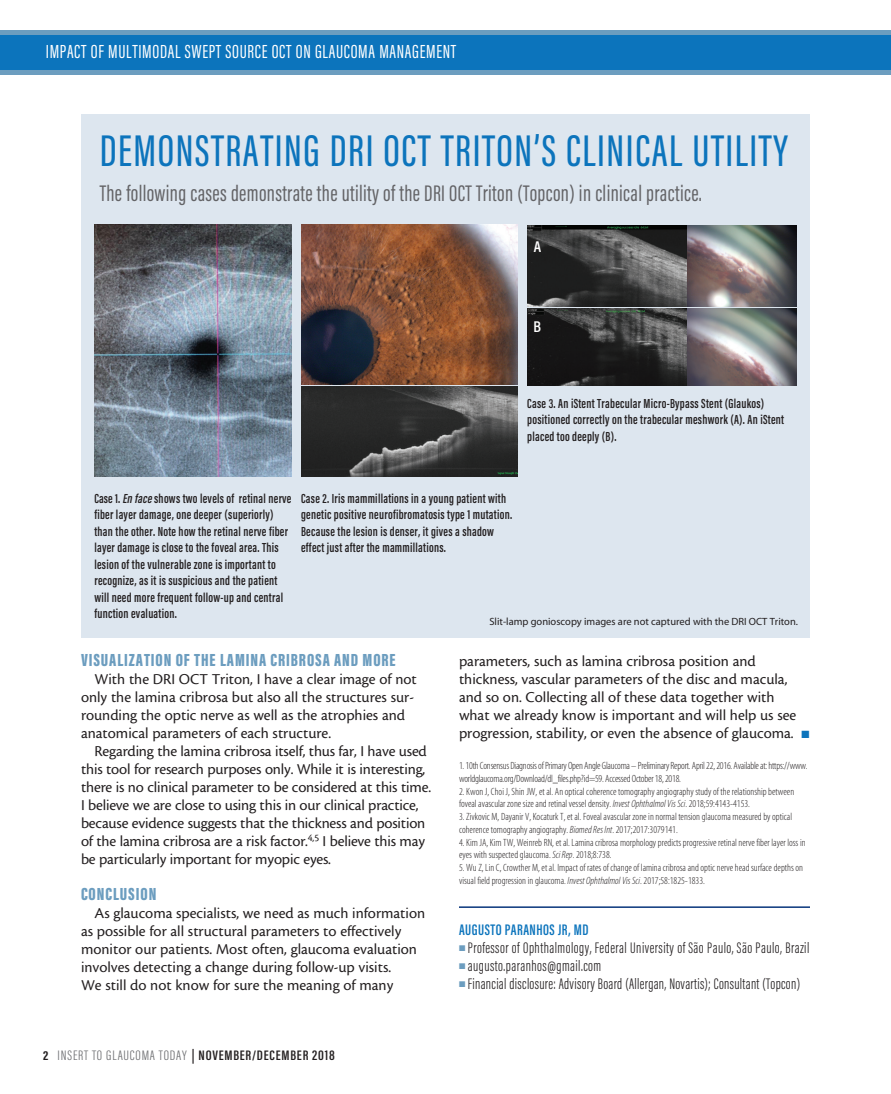
<style>
.page{position:relative;width:891px;height:1094px;background:#fff}
.page>*{position:absolute;margin:0;border:0;box-sizing:border-box;transform-origin:0 0}
.headline{font:500 45.75px "Acumin Pro Extra Cond";letter-spacing:.035em;color:#0c74bc}
.deck{font:23.25px "Acumin Pro Extra Cond";letter-spacing:.015em;color:#636366}
.t1{font:19.5px "Acumin Pro Extra Cond";letter-spacing:.035em;color:#fff}
.subhead{font:900 18px "Acumin Pro Extra Cond";letter-spacing:.05em;color:#6c9dbf}
.body{font:15.75px/18px "Cronos MM 408 10";color:#231f20}
.bio_info{font:300 15.75px "Acumin Pro Extra Cond";letter-spacing:.03em;color:#231f20}
.bio_name{font:600 15.75px "Acumin Pro Extra Cond";letter-spacing:.03em;color:#0c74bc}
.subhead-2{font:600 15.75px "Acumin Pro Cond";color:#fff}
.t2{font:600 14.1px "Acumin Pro Extra Cond";letter-spacing:.05em;color:#231f20;scale:1.11 1}
.t3{font:600 13.5px/16.5px "Acumin Pro Extra Cond";letter-spacing:.02em;color:#231f20}
.footnote{font:10.5px/12.8px "Myriad MM 215 300";color:#231f20}
.footnote-2{font:10.5px/12.8px "Myriad MM 215 300";letter-spacing:-.02em;color:#231f20}
.t4{font:10.5px "Myriad MM 400 600";color:#231f20}
.s1{font-style:italic}
.s2{font-weight:700;font-size:13.35px}
.s3{font-weight:300;color:#6c6d70}
.s4{color:#0c74bc}
.s5{font-family:"Myriad MM It 215 300"}
.s6{color:#6c9dbf}
</style>
<div class="page">
<div style="left:0;top:30px;width:891px;height:45px;background:#6c9dbf"></div>
<div style="left:0;top:35px;width:891px;height:35px;background:#0c74bc"></div>
<hr style="left:459px;top:906px;width:351px;height:2px;background:#08357c">
<div style="left:81px;top:114px;width:729px;height:523px;background:#dde6ef"></div>
<img style="left:527px;top:226px;width:270px;height:80px">
<img style="left:527px;top:308px;width:270px;height:77px">
<img style="left:94px;top:224px;width:198px;height:252px">
<img style="left:301px;top:224px;width:217px;height:160px">
<img style="left:301px;top:386px;width:217px;height:90px">
<p class="t1" style="left:46px;top:40px;width:412px">IMPACT OF MULTIMODAL SWEPT SOURCE OCT ON GLAUCOMA MANAGEMENT</p>
<p class="headline" style="left:100px;top:123px;width:690px">DEMONSTRATING DRI OCT TRITON’S CLINICAL UTILITY</p>
<p class="deck" style="left:100px;top:179px;width:604px">The following cases demonstrate the utility of the DRI OCT Triton (Topcon) in clinical practice.</p>
<p class="subhead-2" style="left:534px;top:236px;width:9px">A</p>
<p class="subhead-2" style="left:534px;top:316px;width:9px">B</p>
<p class="t3" style="left:527px;top:395px;width:258px">Case 3. An iStent Trabecular Micro-Bypass Stent (Glaukos) positioned correctly on the trabecular meshwork (A). An iStent placed too deeply (B).</p>
<p class="t3" style="left:94px;top:490px;width:199px">Case 1. <span class="s1">En face</span> shows two levels of retinal nerve fiber layer damage, one deeper (superiorly) than the other. Note how the retinal nerve fiber layer damage is close to the foveal area. This lesion of the vulnerable zone is important to recognize, as it is suspicious and the patient will need more frequent follow-up and central function evaluation.</p>
<p class="t3" style="left:301px;top:490px;width:213px">Case 2. Iris mammillations in a young patient with genetic positive neurofibromatosis type 1 mutation.<br>Because the lesion is denser, it gives a shadow effect just after the mammillations.</p>
<p class="t4" style="left:489px;top:616px;width:310px">Slit-lamp gonioscopy images are not captured with the DRI OCT Triton.</p>
<p class="subhead" style="left:81px;top:649px;width:316px">VISUALIZATION OF THE LAMINA CRIBROSA AND MORE</p>
<p class="body" style="left:81px;top:670px;width:337px;text-indent:14px">With the DRI OCT Triton, I have a clear image of not only the lamina cribrosa but also all the structures sur&shy;rounding the optic nerve as well as the atrophies and anatomical parameters of each structure.</p>
<p class="body" style="left:81px;top:742px;width:352px;text-indent:14px">Regarding the lamina cribrosa itself, thus far, I have used this tool for research purposes only. While it is interesting, there is no clinical parameter to be considered at this time.<br>I believe we are close to using this in our clinical practice, because evidence suggests that the thickness and position of the lamina cribrosa are a risk factor.<sup>4,5</sup> I believe this may be particularly important for myopic eyes.</p>
<p class="subhead" style="left:81px;top:883px;width:77px">CONCLUSION</p>
<p class="body" style="left:81px;top:904px;width:346px;text-indent:14px">As glaucoma specialists, we need as much information as possible for all structural parameters to effectively monitor our patients. Most often, glaucoma evaluation involves detecting a change during follow-up visits.<br>We still do not know for sure the meaning of many</p>
<p class="t2" style="left:43px;top:1046px;width:264px"><span class="s2">2</span> <span class="s3">INSERT TO GLAUCOMA TODAY</span> | NOVEMBER/DECEMBER 2018</p>
<p class="body" style="left:459px;top:652px;width:352px">parameters, such as lamina cribrosa position and thickness, vascular parameters of the disc and macula, and so on. Collecting all of these data together with<br>what we already know is important and will help us see progression, stability, or even the absence of glaucoma. <span class="s4">■</span></p>
<p class="footnote-2" style="left:459px;top:759px;width:350px">1. 10th Consensus Diagnosis of Primary Open Angle Glaucoma – Preliminary Report. April 22, 2016. Available at: https://www. worldglaucoma.org/Download/dl_files.php?id=59. Accessed October 18, 2018.</p>
<p class="footnote" style="left:459px;top:785px;width:337px">2. Kwon J, Choi J, Shin JW, et al. An optical coherence tomography angiography study of the relationship between foveal avascular zone size and retinal vessel density. <span class="s5">Invest Ophthalmol Vis Sci</span>. 2018;59:4143-4153.</p>
<p class="footnote" style="left:459px;top:810px;width:335px">3. Zivkovic M, Dayanir V, Kocaturk T, et al. Foveal avascular zone in normal tension glaucoma measured by optical coherence tomography angiography. <span class="s5">Biomed Res Int</span>. 2017;2017:3079141.</p>
<p class="footnote" style="left:459px;top:836px;width:348px">4. Kim JA, Kim TW, Weinreb RN, et al. Lamina cribrosa morphology predicts progressive retinal nerve fiber layer loss in eyes with suspected glaucoma. <span class="s5">Sci Rep</span>. 2018;8:738.</p>
<p class="footnote" style="left:459px;top:861px;width:346px">5. Wu Z, Lin C, Crowther M, et al. Impact of rates of change of lamina cribrosa and optic nerve head surface depths on visual field progression in glaucoma. <span class="s5">Invest Ophthalmol Vis Sci</span>. 2017;58:1825-1833.</p>
<p class="bio_name" style="left:459px;top:920px;width:131px">AUGUSTO PARANHOS JR, MD</p>
<p class="bio_info" style="left:459px;top:938px;width:352px"><span class="s6">■</span> Professor of Ophthalmology, Federal University of São Paulo, São Paulo, Brazil</p>
<p class="bio_info" style="left:459px;top:956px;width:144px"><span class="s6">■</span> augusto.paranhos@gmail.com</p>
<p class="bio_info" style="left:459px;top:974px;width:343px"><span class="s6">■</span> Financial disclosure: Advisory Board (Allergan, Novartis); Consultant (Topcon)</p>
</div>
